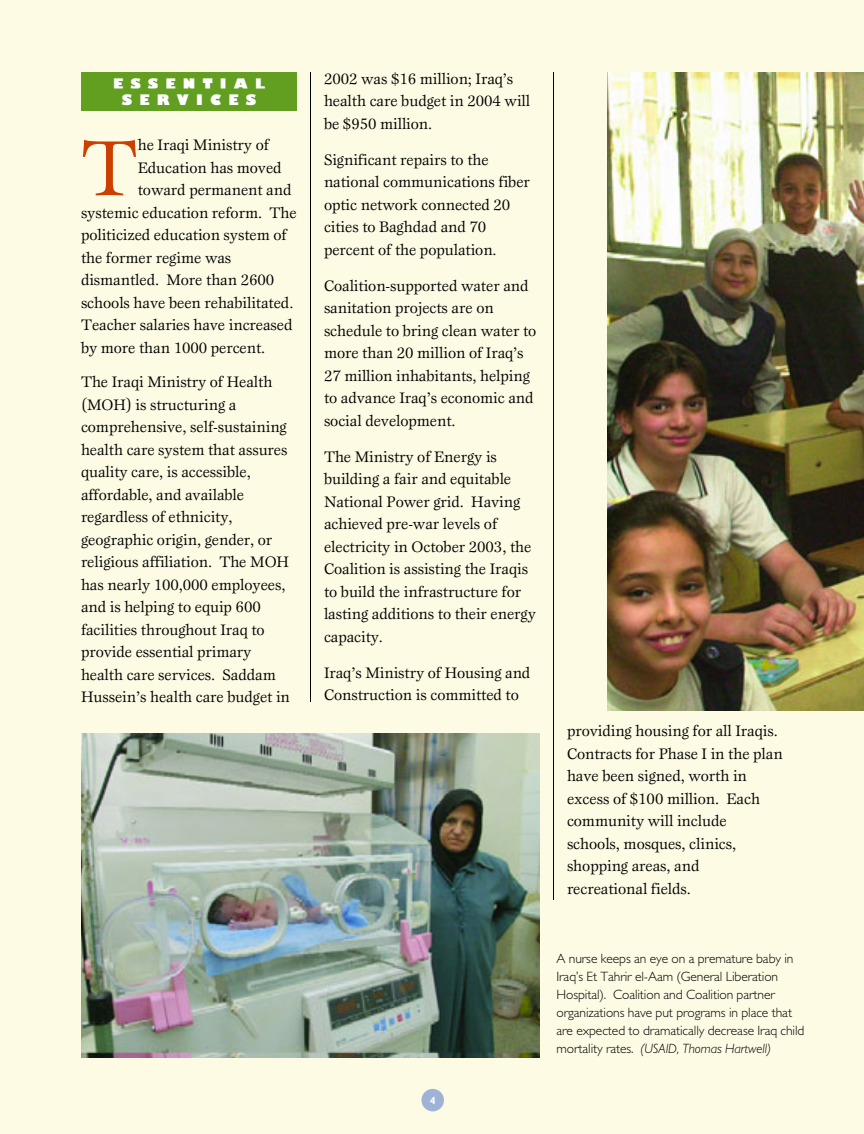
<style>
.page{position:relative;width:864px;height:1134px;background:#fdfbe4}
.page>*{position:absolute;margin:0;border:0;box-sizing:border-box;transform-origin:0 0}
.t1{font:81px "Esprit";color:#cc3f00}
.t2{font:15.75px/22.5px "Esprit";letter-spacing:-.005em;color:#000}
.t3{font:800 14.25px/16.5px "Gill Sans";letter-spacing:.505em;color:#fff;text-align:center}
.t4{font:300 13.5px/18px "Gill Sans";letter-spacing:-.005em;color:#000}
.t5{font:700 10.5px "Gill Sans";color:#fff}
.s1{font-style:italic}
</style>
<div class="page">
<div style="left:81px;top:72px;width:216px;height:22px;background:#629f20"></div>
<div style="left:81px;top:88px;width:216px;height:23px;background:#629f20"></div>
<hr style="left:310px;top:72px;width:1px;height:630px;background:#000">
<hr style="left:553px;top:72px;width:1px;height:828px;background:#000">
<div style="left:421px;top:1089px;width:23px;height:22px;background:#9eb3d6;border-radius:50%"></div>
<img style="left:608px;top:72px;width:256px;height:639px">
<img style="left:81px;top:734px;width:459px;height:324px">
<p class="t3" style="left:113px;top:76px;width:154px">ESSENTIAL<br>SERVICES</p>
<h1 class="t1" style="left:81px;top:136px;width:58px">T</h1>
<p class="t2" style="left:138px;top:135px;width:133px">he Iraqi Ministry of</p>
<p class="t2" style="left:138px;top:157px;width:145px">Education has moved</p>
<p class="t2" style="left:138px;top:180px;width:155px">toward permanent and</p>
<p class="t2" style="left:81px;top:202px;width:217px">systemic education reform. The</p>
<p class="t2" style="left:81px;top:225px;width:207px">politicized education system of</p>
<p class="t2" style="left:81px;top:247px;width:152px">the former regime was</p>
<p class="t2" style="left:81px;top:270px;width:195px">dismantled. More than 2600</p>
<p class="t2" style="left:81px;top:292px;width:214px">schools have been rehabilitated.</p>
<p class="t2" style="left:81px;top:315px;width:213px">Teacher salaries have increased</p>
<p class="t2" style="left:81px;top:337px;width:186px">by more than 1000 percent.</p>
<p class="t2" style="left:81px;top:372px;width:210px">The Iraqi Ministry of Health (MOH) is structuring a comprehensive, self-sustaining health care system that assures quality care, is accessible, affordable, and available regardless of ethnicity, geographic origin, gender, or religious affiliation. The MOH has nearly 100,000 employees, and is helping to equip 600 facilities throughout Iraq to provide essential primary health care services. Saddam<br>Hussein’s health care budget in</p>
<p class="t2" style="left:324px;top:68px;width:208px">2002 was $16 million; Iraq’s health care budget in 2004 will be $950 million.</p>
<p class="t2" style="left:324px;top:149px;width:208px">Significant repairs to the national communications fiber optic network connected 20 cities to Baghdad and 70 percent of the population.</p>
<p class="t2" style="left:324px;top:275px;width:214px">Coalition-supported water and sanitation projects are on schedule to bring clean water to more than 20 million of Iraq’s<br>27 million inhabitants, helping to advance Iraq’s economic and social development.</p>
<p class="t2" style="left:324px;top:446px;width:214px">The Ministry of Energy is building a fair and equitable<br>National Power grid. Having achieved pre-war levels of electricity in October 2003, the<br>Coalition is assisting the Iraqis to build the infrastructure for lasting additions to their energy capacity.</p>
<p class="t2" style="left:324px;top:662px;width:208px">Iraq’s Ministry of Housing and<br>Construction is committed to</p>
<p class="t2" style="left:567px;top:721px;width:217px">providing housing for all Iraqis.<br>Contracts for Phase I in the plan have been signed, worth in excess of $100 million. Each community will include schools, mosques, clinics, shopping areas, and recreational fields.</p>
<p class="t5" style="left:430px;top:1097px;width:7px">4</p>
<p class="t4" style="left:556px;top:951px;width:249px">A nurse keeps an eye on a premature baby in Iraq’s Et Tahrir el-Aam (General Liberation Hospital). Coalition and Coalition partner organizations have put programs in place that are expected to dramatically decrease Iraq child mortality rates. <span class="s1">(USAID, Thomas Hartwell)</span></p>
</div>
